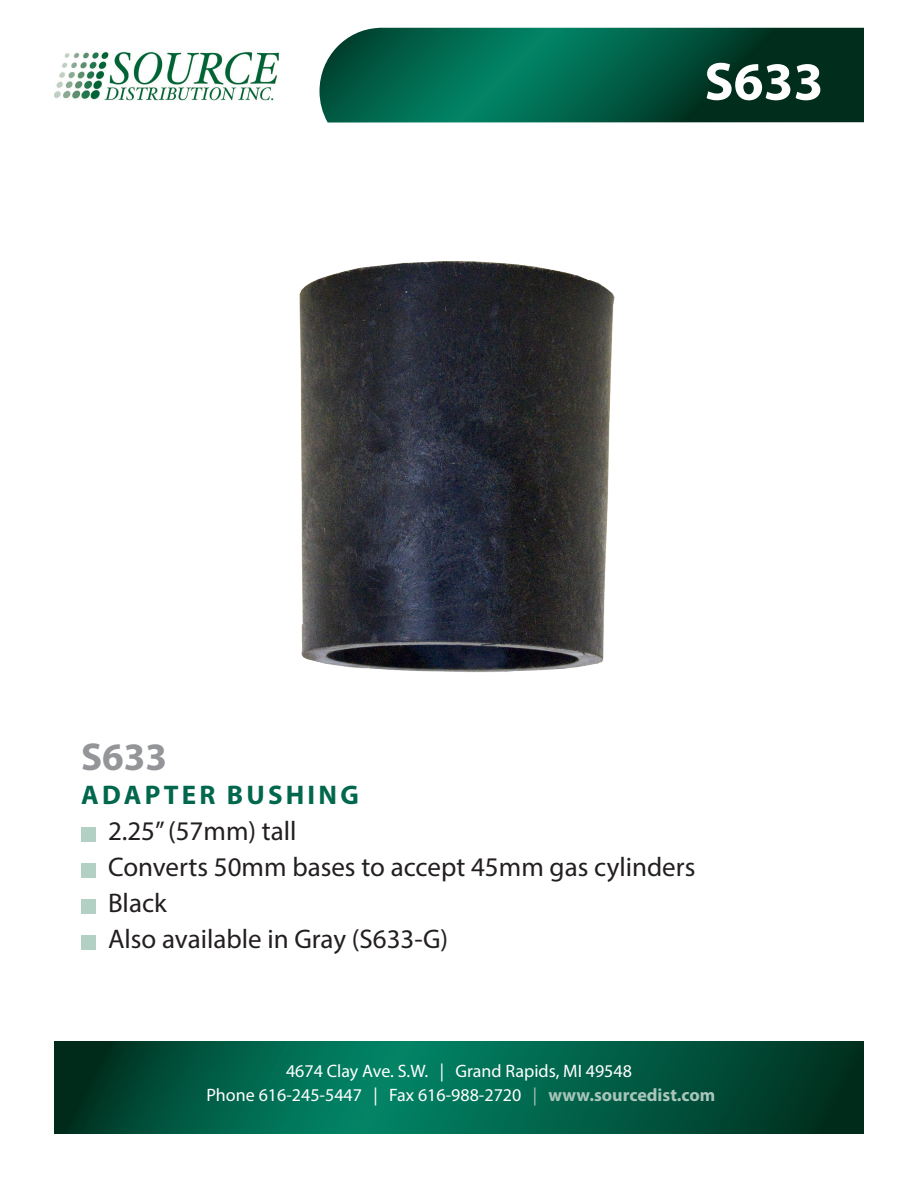
<style>
.page{position:relative;width:918px;height:1188px;background:#fff}
.page>*{position:absolute;margin:0;border:0;box-sizing:border-box;transform-origin:0 0}
.t1{font:700 54px "Myriad Pro";color:#fff}
.t2{font:700 39px "Myriad Pro";color:#939598}
.t3{font:27px "Myriad Pro";color:#231f20}
.t4{font:700 27px "Myriad Pro";letter-spacing:.12em;color:#01674d}
.t5{font:18px "Myriad Pro";color:#fff}
.s1{color:#a8c5ba}
.s2{font-weight:700;color:#a8c5ba}
</style>
<div class="page">
<svg style="left:54px;top:1041px;width:810px;height:93px;background:#005a42"></svg>
<svg style="left:320px;top:28px;width:544px;height:95px;background:#075943"></svg>
<img style="left:54px;top:51px;width:225px;height:50px">
<div style="left:81px;top:828px;width:14px;height:14px;background:#b2d0c4"></div>
<div style="left:81px;top:864px;width:14px;height:14px;background:#b2d0c4"></div>
<div style="left:81px;top:900px;width:14px;height:14px;background:#b2d0c4"></div>
<div style="left:81px;top:936px;width:14px;height:14px;background:#b2d0c4"></div>
<img style="left:299px;top:261px;width:316px;height:411px">
<p class="t1" style="left:704px;top:46px;width:121px">S633</p>
<p class="t2" style="left:81px;top:731px;width:87px">S633</p>
<p class="t4" style="left:81px;top:778px;width:279px">ADAPTER BUSHING</p>
<p class="t3" style="left:108px;top:815px;width:190px">2.25” (57mm) tall</p>
<p class="t3" style="left:108px;top:851px;width:589px">Converts 50mm bases to accept 45mm gas cylinders</p>
<p class="t3" style="left:108px;top:887px;width:60px">Black</p>
<p class="t3" style="left:108px;top:923px;width:342px">Also available in Gray (S633-G)</p>
<p class="t5" style="left:286px;top:1060px;width:347px">4674 Clay Ave. S.W. | Grand Rapids, MI 49548</p>
<p class="t5" style="left:206px;top:1084px;width:510px">Phone 616-245-5447 | Fax 616-988-2720 <span class="s1">|</span> <span class="s2">www.sourcedist.com</span></p>
</div>
